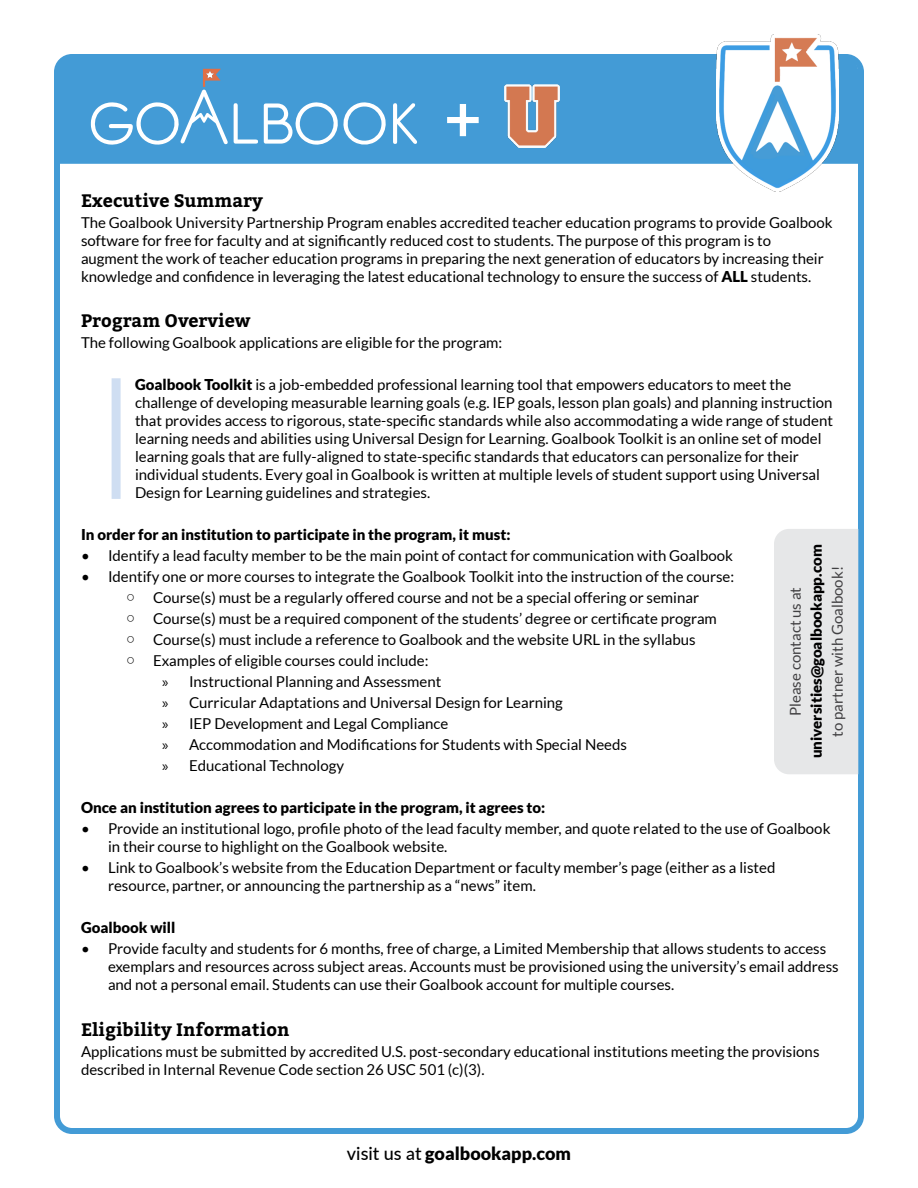
<style>
.page{position:relative;width:918px;height:1188px;background:#fff}
.page>*{position:absolute;margin:0;border:0;box-sizing:border-box;transform-origin:0 0}
.t1{font:900 54px "Iowan Old Style";color:#fff}
.t2{font:700 18px "Bitter";color:#000}
.t3{font:900 18px "Lato";color:#000}
.t4{font:15px/18px "Lato";color:#000}
.t5{font:900 15px "Lato";color:#000}
.t6{font:15px "Lato";color:#414042}
.s1{font-weight:900}
.s2{font-family:"Arial Unicode MS"}
.s3{font-family:"Myriad Pro"}
.s4{font-weight:500}
</style>
<div class="page">
<div style="left:54px;top:54px;width:810px;height:1080px;border:6px solid #439bd6;border-radius:15px"></div>
<div style="left:56px;top:57px;width:802px;height:107px;background:#439bd6"></div>
<img style="left:716px;top:34px;width:123px;height:158px">
<svg style="left:234px;top:103px;width:24px;height:41px"></svg>
<svg style="left:393px;top:103px;width:24px;height:41px"></svg>
<svg style="left:264px;top:102px;width:123px;height:43px"></svg>
<svg style="left:91px;top:69px;width:137px;height:76px;background:#61a9d9"></svg>
<div style="left:112px;top:378px;width:9px;height:121px;background:#cfdef2"></div>
<div style="left:774px;top:529px;width:84px;height:245px;background:#e6e7e8"></div>
<img style="left:504px;top:84px;width:56px;height:63px">
<p class="t1" style="left:440px;top:81px;width:46px">+</p>
<p class="t2" style="left:81px;top:188px;width:183px">Executive Summary</p>
<p class="t4" style="left:81px;top:213px;width:753px">The Goalbook University Partnership Program enables accredited teacher education programs to provide Goalbook software for free for faculty and at significantly reduced cost to students. The purpose of this program is to<br>augment the work of teacher education programs in preparing the next generation of educators by increasing their knowledge and confidence in leveraging the latest educational technology to ensure the success of <span class="s1">ALL</span> students.</p>
<p class="t2" style="left:81px;top:309px;width:171px">Program Overview</p>
<p class="t4" style="left:81px;top:334px;width:423px">The following Goalbook applications are eligible for the program:</p>
<p class="t4" style="left:135px;top:376px;width:699px"><span class="s1">Goalbook Toolkit</span> is a job-embedded professional learning tool that empowers educators to meet the challenge of developing measurable learning goals (e.g. IEP goals, lesson plan goals) and planning instruction that provides access to rigorous, state-specific standards while also accommodating a wide range of student learning needs and abilities using Universal Design for Learning. Goalbook Toolkit is an online set of model learning goals that are fully-aligned to state-specific standards that educators can personalize for their individual students. Every goal in Goalbook is written at multiple levels of student support using Universal Design for Learning guidelines and strategies.</p>
<p class="t5" style="left:81px;top:526px;width:431px">In order for an institution to participate in the program, it must:</p>
<p class="t4" style="left:81px;top:547px;width:653px">• Identify a lead faculty member to be the main point of contact for communication with Goalbook</p>
<p class="t4" style="left:81px;top:568px;width:655px">• Identify one or more courses to integrate the Goalbook Toolkit into the instruction of the course:</p>
<p class="t4" style="left:126px;top:589px;width:575px"><span class="s2">○</span> Course(s) must be a regularly offered course and not be a special offering or seminar</p>
<p class="t4" style="left:126px;top:610px;width:592px"><span class="s2">○</span> Course(s) must be a required component of the students’ degree or certificate program</p>
<p class="t4" style="left:126px;top:631px;width:571px"><span class="s2">○</span> Course(s) must include a reference to Goalbook and the website URL in the syllabus</p>
<p class="t4" style="left:126px;top:652px;width:304px"><span class="s2">○</span> Examples of eligible courses could include:</p>
<p class="t4" style="left:162px;top:673px;width:281px"><span class="s3">»</span> Instructional Planning and Assessment</p>
<p class="t4" style="left:162px;top:694px;width:402px"><span class="s3">»</span> Curricular Adaptations and Universal Design for Learning</p>
<p class="t4" style="left:162px;top:715px;width:288px"><span class="s3">»</span> IEP Development and Legal Compliance</p>
<p class="t4" style="left:162px;top:736px;width:466px"><span class="s3">»</span> Accommodation and Modifications for Students with Special Needs</p>
<p class="t4" style="left:162px;top:757px;width:184px"><span class="s3">»</span> Educational Technology</p>
<p class="t5" style="left:81px;top:799px;width:466px">Once an institution agrees to participate in the program, it agrees to:</p>
<p class="t4" style="left:108px;top:820px;width:724px;text-indent:-27px">• Provide an institutional logo, profile photo of the lead faculty member, and quote related to the use of Goalbook in their course to highlight on the Goalbook website.</p>
<p class="t4" style="left:108px;top:859px;width:669px;text-indent:-27px">• Link to Goalbook’s website from the Education Department or faculty member’s page (either as a listed resource, partner, or announcing the partnership as a “news” item.</p>
<p class="t5" style="left:81px;top:919px;width:96px">Goalbook will</p>
<p class="t4" style="left:108px;top:940px;width:732px;text-indent:-27px">• Provide faculty and students for 6 months, free of charge, a Limited Membership that allows students to access exemplars and resources across subject areas. Accounts must be provisioned using the university’s email address and not a personal email. Students can use their Goalbook account for multiple courses.</p>
<p class="t2" style="left:81px;top:1018px;width:210px">Eligibility Information</p>
<p class="t4" style="left:81px;top:1042px;width:740px">Applications must be submitted by accredited U.S. post-secondary educational institutions meeting the provisions described in Internal Revenue Code section 26 USC 501 (c)(3).</p>
<p class="t5" style="left:807px;top:758px;width:215px;rotate:-90deg">universities@goalbookapp.com</p>
<p class="t6" style="left:829px;top:737px;width:172px;rotate:-90deg">to partner with Goalbook!</p>
<p class="t6" style="left:787px;top:716px;width:131px;rotate:-90deg">Please contact us at</p>
<p class="t3" style="left:347px;top:1143px;width:226px"><span class="s4">visit us at</span> goalbookapp.com</p>
</div>
